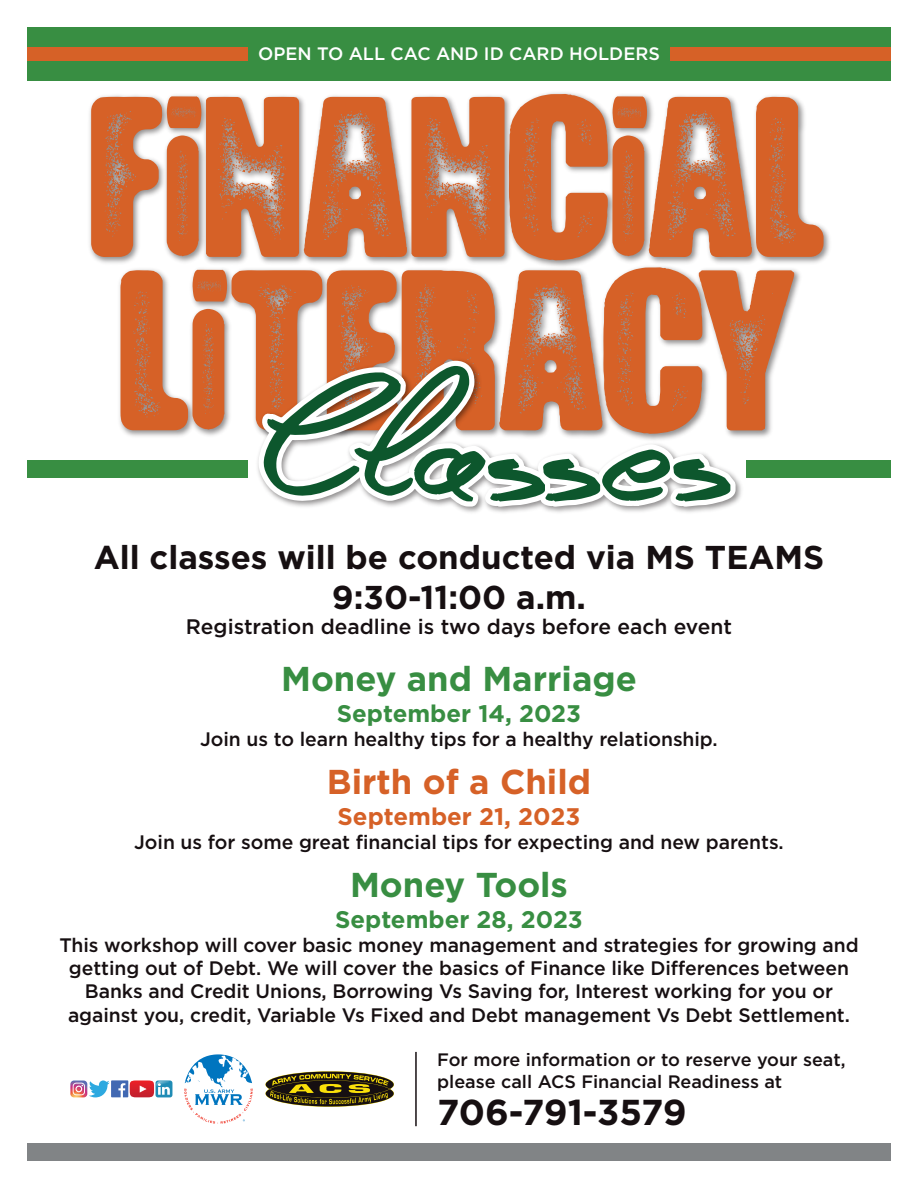
<style>
.page{position:relative;width:918px;height:1188px;background:#fff}
.page>*{position:absolute;margin:0;border:0;box-sizing:border-box;transform-origin:0 0}
.t1{font:700 36px "Gotham";letter-spacing:-.015em;color:#160f11}
.t2{font:700 34.5px "Gotham";color:#388e42}
.t3{font:700 34.5px "Gotham";color:#d66127}
.t4{font:700 33px/39.6px "Gotham";color:#160f11;text-align:center}
.t5{font:700 24px "Gotham";color:#388e42}
.t6{font:700 24px "Gotham";color:#d66127}
.t7{font:500 21px "Gotham";color:#160f11}
.t8{font:500 19.5px/23.4px "Gotham";letter-spacing:-.005em;color:#160f11;text-align:center}
.t9{font:500 18px/21.6px "Gotham";color:#160f11}
.t10{font:500 18px "Gotham";color:#fff}
</style>
<div class="page">
<svg style="left:184px;top:1054px;width:69px;height:70px"></svg>
<svg style="left:265px;top:1071px;width:129px;height:36px"></svg>
<div style="left:156px;top:1080px;width:16px;height:17px;background:#208cb5;border-radius:3px"></div>
<svg style="left:70px;top:1080px;width:100px;height:17px"></svg>
<hr style="left:415px;top:1052px;width:2px;height:74px;background:#160f11">
<div style="left:27px;top:27px;width:864px;height:54px;background:#388e42"></div>
<div style="left:27px;top:1144px;width:864px;height:17px;background:#818486"></div>
<div style="left:27px;top:48px;width:220px;height:13px;background:#d66127"></div>
<div style="left:671px;top:48px;width:220px;height:13px;background:#d66127"></div>
<img style="left:89px;top:92px;width:741px;height:171px">
<svg style="left:91px;top:94px;width:733px;height:166px"></svg>
<img style="left:115px;top:262px;width:690px;height:164px">
<svg style="left:121px;top:267px;width:673px;height:246px"></svg>
<div style="left:27px;top:460px;width:220px;height:17px;background:#388e42"></div>
<div style="left:746px;top:460px;width:145px;height:17px;background:#388e42"></div>
<p class="t10" style="left:258px;top:42px;width:403px">OPEN TO ALL CAC AND ID CARD HOLDERS</p>
<h3 class="t4" style="left:94px;top:537px;width:732px">All classes will be conducted via MS TEAMS<br>9:30-11:00 a.m.</h3>
<p class="t7" style="left:186px;top:613px;width:548px">Registration deadline is two days before each event</p>
<h2 class="t2" style="left:281px;top:656px;width:357px">Money and Marriage</h2>
<p class="t5" style="left:337px;top:698px;width:246px">September 14, 2023</p>
<p class="t8" style="left:200px;top:727px;width:519px">Join us to learn healthy tips for a healthy relationship.</p>
<h2 class="t3" style="left:327px;top:759px;width:266px">Birth of a Child</h2>
<p class="t6" style="left:338px;top:801px;width:244px">September 21, 2023</p>
<p class="t8" style="left:134px;top:830px;width:651px">Join us for some great financial tips for expecting and new parents.</p>
<h2 class="t2" style="left:350px;top:862px;width:219px">Money Tools</h2>
<p class="t5" style="left:335px;top:904px;width:249px">September 28, 2023</p>
<p class="t8" style="left:59px;top:933px;width:801px">This workshop will cover basic money management and strategies for growing and getting out of Debt. We will cover the basics of Finance like Differences between Banks and Credit Unions, Borrowing Vs Saving for, Interest working for you or against you, credit, Variable Vs Fixed and Debt management Vs Debt Settlement.</p>
<p class="t9" style="left:437px;top:1049px;width:410px">For more information or to reserve your seat, please call ACS Financial Readiness at</p>
<h1 class="t1" style="left:437px;top:1089px;width:251px">706-791-3579</h1>
</div>
